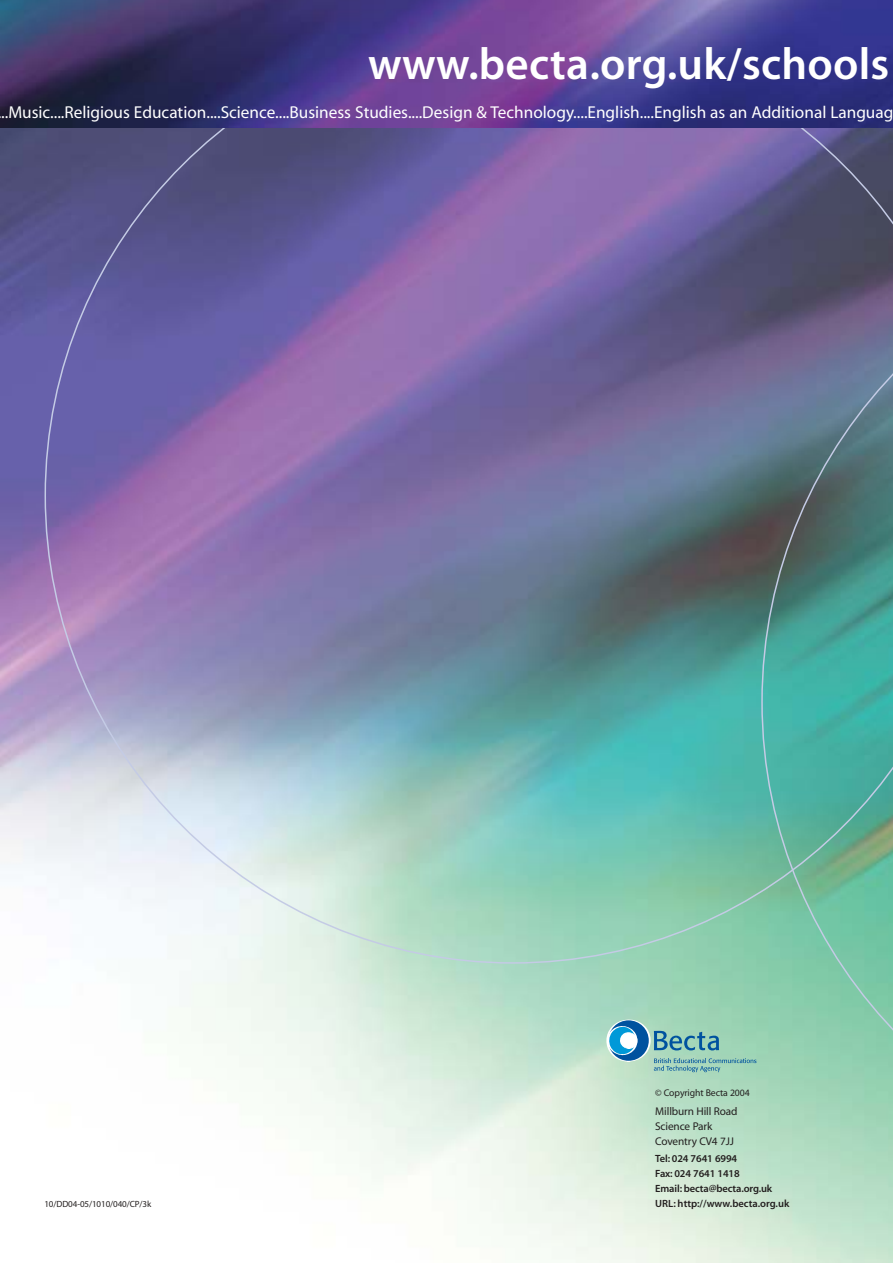
<style>
.page{position:relative;width:893px;height:1263px;background:#fff}
.page>*{position:absolute;margin:0;border:0;box-sizing:border-box;transform-origin:0 0}
.t1{font:45px "Myriad MM 565 600";letter-spacing:.005em;color:#fff}
.t2{font:17.25px "Myriad MM 400 600";color:#fff}
.t3{font:11.25px/15px "Myriad MM 400 600";letter-spacing:-.01em;color:#231f1f}
.t4{font:10.5px/15px "Myriad MM 565 600";letter-spacing:-.01em;color:#231f1f}
.t5{font:9.75px "Myriad MM 400 600";letter-spacing:-.01em;color:#231f1f}
.t6{font:9px "Myriad MM 400 600";letter-spacing:-.01em;color:#231f1f}
</style>
<div class="page">
<img style="left:0;top:128px;width:892px;height:1135px">
<svg style="left:761px;top:964px;width:131px;height:214px;background:#98d2b4"></svg>
<img style="left:45px;top:128px;width:847px;height:836px">
<img style="left:0;top:0;width:892px;height:128px">
<svg style="left:606px;top:1019px;width:150px;height:53px;background:#88c0bb"></svg>
<h1 class="t1" style="left:368px;top:47px;width:522px">www.becta.org.uk/schools</h1>
<p class="t2" style="left:1px;top:106px;width:893px">..Music....Religious Education....Science....Business Studies....Design &amp; Technology....English....English as an Additional Languag</p>
<p class="t6" style="left:44px;top:1201px;width:108px">10/DD04-05/1010/040/CP/3k</p>
<p class="t5" style="left:655px;top:1089px;width:96px">© Copyright Becta 2004</p>
<p class="t3" style="left:655px;top:1105px;width:84px">Millburn Hill Road<br>Science Park<br>Coventry CV4 7JJ</p>
<p class="t4" style="left:655px;top:1152px;width:136px">Tel: 024 7641 6994<br>Fax: 024 7641 1418<br>Email: becta@becta.org.uk<br>URL: http://www.becta.org.uk</p>
</div>
